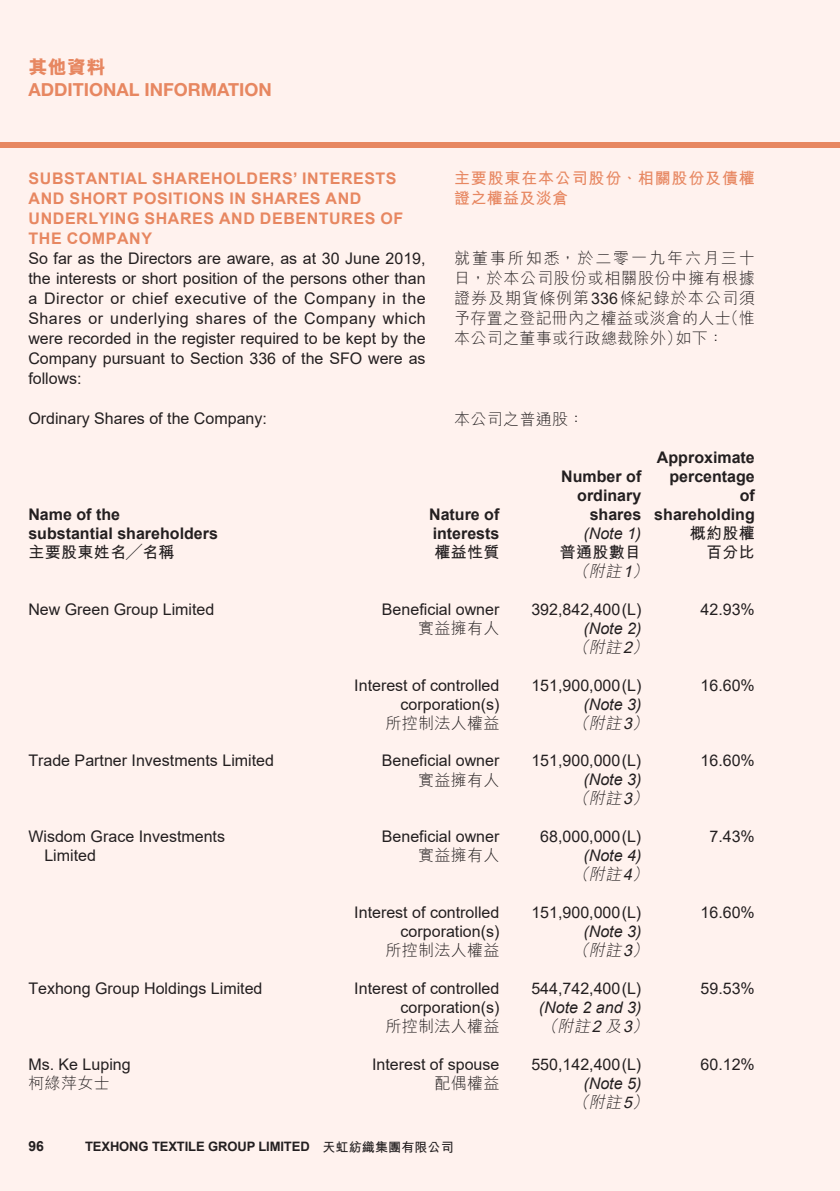
<style>
.page{position:relative;width:840px;height:1191px;background:#fff}
.page>*{position:absolute;margin:0;border:0;box-sizing:border-box;transform-origin:0 0}
.t1{font:800 19px "M Hei HK";color:#e78761}
.t2{font:700 18px "Helvetica Neue LT Std";color:#e78761}
.t3{font:16px/20px "Arial";color:#231f20;text-align:justify}
.t4{font:300 16px/20px "M Hei HK";letter-spacing:.02em;color:#231f20;text-align:justify}
.t5{font:700 16px/19px "Arial";color:#231f20}
.t6{font:700 16px/20px "Arial";letter-spacing:.035em;color:#e78761}
.t7{font:italic 16px "Arial";color:#231f20}
.t8{font:italic 300 16px "M Hei HK";color:#231f20}
.t9{font:700 16px/19px "M Hei HK";letter-spacing:.02em;color:#231f20}
.t10{font:700 16px/20px "M Hei HK";letter-spacing:.05em;color:#e78761}
.t11{font:700 14px "Arial";color:#231f20}
.t12{font:700 13px "Arial";letter-spacing:-.01em;color:#231f20}
.s1{font-family:"Arial";font-weight:400}
.s2{font-weight:300;font-style:italic}
.s3{font-family:"Arial";font-weight:400;font-style:italic}
.s4{font-family:"M Hei HK"}
</style>
<div class="page">
<div style="left:0;top:0;width:839px;height:1191px;background:#fff2ee"></div>
<div style="left:0;top:142px;width:839px;height:5px;background:#e78761"></div>
<p class="t1" style="left:28px;top:57px;width:79px">其他資料</p>
<p class="t2" style="left:28px;top:78px;width:245px">ADDITIONAL INFORMATION</p>
<p class="t6" style="left:29px;top:168px;width:376px">SUBSTANTIAL SHAREHOLDERS’ INTERESTS<br>AND SHORT POSITIONS IN SHARES AND<br>UNDERLYING SHARES AND DEBENTURES OF<br>THE COMPANY</p>
<p class="t3" style="left:28px;top:248px;width:398px">So far as the Directors are aware, as at 30 June 2019, the interests or short position of the persons other than a Director or chief executive of the Company in the Shares or underlying shares of the Company which were recorded in the register required to be kept by the Company pursuant to Section 336 of the SFO were as follows:</p>
<p class="t3" style="left:28px;top:408px;width:240px">Ordinary Shares of the Company:</p>
<p class="t10" style="left:454px;top:167px;width:302px">主要股東在本公司股份、相關股份及債權證之權益及淡倉</p>
<p class="t4" style="left:454px;top:248px;width:302px">就董事所知悉，於二零一九年六月三十日，於本公司股份或相關股份中擁有根據證券及期貨條例第<span class="s1">336</span>條紀錄於本公司須予存置之登記冊內之權益或淡倉的人士（惟本公司之董事或行政總裁除外）如下：</p>
<p class="t4" style="left:454px;top:408px;width:131px">本公司之普通股：</p>
<p class="t5" style="left:28px;top:505px;width:191px">Name of the<br>substantial shareholders</p>
<p class="t9" style="left:28px;top:541px;width:147px">主要股東姓名╱名稱</p>
<p class="t5" style="left:429px;top:505px;width:72px">Nature of interests</p>
<p class="t9" style="left:434px;top:541px;width:66px">權益性質</p>
<p class="t5" style="left:561px;top:467px;width:81px;text-align:right">Number of ordinary shares</p>
<p class="t7" style="left:583px;top:523px;width:59px">(Note 1)</p>
<p class="t9" style="left:572px;top:541px;width:80px;text-indent:-13px">普通股數目<span class="s2">（附註</span><span class="s3">1</span><span class="s2">）</span></p>
<p class="t5" style="left:654px;top:448px;width:102px;text-align:right">Approximate percentage of shareholding</p>
<p class="t9" style="left:689px;top:522px;width:66px;text-align:right">概約股權百分比</p>
<p class="t3" style="left:28px;top:599px;width:187px">New Green Group Limited</p>
<p class="t3" style="left:381px;top:599px;width:119px">Beneficial owner</p>
<p class="t3" style="left:531px;top:599px;width:111px">392,842,400 (L)</p>
<p class="t3" style="left:700px;top:599px;width:56px">42.93%</p>
<p class="t4" style="left:418px;top:618px;width:83px">實益擁有人</p>
<p class="t7" style="left:583px;top:618px;width:59px">(Note 2)</p>
<p class="t8" style="left:572px;top:638px;width:80px">（附註<span class="s1">2</span>）</p>
<p class="t3" style="left:354px;top:675px;width:146px;line-height:19px;text-align:right">Interest of controlled corporation(s)</p>
<p class="t4" style="left:385px;top:712px;width:115px">所控制法人權益</p>
<p class="t3" style="left:531px;top:675px;width:111px">151,900,000 (L)</p>
<p class="t7" style="left:583px;top:693px;width:59px">(Note 3)</p>
<p class="t8" style="left:572px;top:714px;width:80px">（附註<span class="s1">3</span>）</p>
<p class="t3" style="left:700px;top:675px;width:56px">16.60%</p>
<p class="t3" style="left:28px;top:750px;width:247px">Trade Partner Investments Limited</p>
<p class="t3" style="left:381px;top:750px;width:119px">Beneficial owner</p>
<p class="t3" style="left:531px;top:750px;width:111px">151,900,000 (L)</p>
<p class="t3" style="left:700px;top:750px;width:56px">16.60%</p>
<p class="t4" style="left:418px;top:769px;width:83px">實益擁有人</p>
<p class="t7" style="left:583px;top:769px;width:59px">(Note 3)</p>
<p class="t8" style="left:572px;top:790px;width:80px">（附註<span class="s1">3</span>）</p>
<p class="t3" style="left:28px;top:826px;width:198px">Wisdom Grace Investments</p>
<p class="t3" style="left:381px;top:826px;width:119px">Beneficial owner</p>
<p class="t3" style="left:540px;top:826px;width:102px">68,000,000 (L)</p>
<p class="t3" style="left:709px;top:826px;width:47px">7.43%</p>
<p class="t3" style="left:44px;top:845px;width:53px">Limited</p>
<p class="t4" style="left:418px;top:845px;width:83px">實益擁有人</p>
<p class="t7" style="left:583px;top:845px;width:59px">(Note 4)</p>
<p class="t8" style="left:572px;top:866px;width:80px">（附註<span class="s1">4</span>）</p>
<p class="t3" style="left:354px;top:902px;width:146px">Interest of controlled</p>
<p class="t3" style="left:531px;top:902px;width:111px">151,900,000 (L)</p>
<p class="t3" style="left:700px;top:902px;width:56px">16.60%</p>
<p class="t3" style="left:400px;top:921px;width:100px">corporation(s)</p>
<p class="t4" style="left:385px;top:939px;width:115px">所控制法人權益</p>
<p class="t7" style="left:583px;top:921px;width:59px">(Note 3)</p>
<p class="t8" style="left:572px;top:942px;width:80px">（附註<span class="s1">3</span>）</p>
<p class="t3" style="left:28px;top:978px;width:235px">Texhong Group Holdings Limited</p>
<p class="t3" style="left:354px;top:978px;width:146px">Interest of controlled</p>
<p class="t3" style="left:531px;top:978px;width:111px">544,742,400 (L)</p>
<p class="t3" style="left:700px;top:978px;width:56px">59.53%</p>
<p class="t3" style="left:400px;top:997px;width:100px">corporation(s)</p>
<p class="t4" style="left:385px;top:1015px;width:115px">所控制法人權益</p>
<p class="t7" style="left:538px;top:996px;width:104px">(Note 2 and 3)</p>
<p class="t8" style="left:541px;top:1017px;width:111px">（附註<span class="s1">2</span> 及<span class="s1">3</span>）</p>
<p class="t3" style="left:28px;top:1053px;width:104px">Ms. Ke Luping</p>
<p class="t3" style="left:372px;top:1053px;width:129px">Interest of spouse</p>
<p class="t3" style="left:531px;top:1053px;width:111px">550,142,400 (L)</p>
<p class="t3" style="left:700px;top:1053px;width:56px">60.12%</p>
<p class="t4" style="left:28px;top:1072px;width:83px">柯綠萍女士</p>
<p class="t4" style="left:434px;top:1072px;width:66px">配偶權益</p>
<p class="t7" style="left:583px;top:1072px;width:59px">(Note 5)</p>
<p class="t8" style="left:572px;top:1093px;width:80px">（附註<span class="s1">5</span>）</p>
<p class="t11" style="left:28px;top:1136px;width:17px">96</p>
<p class="t12" style="left:85px;top:1137px;width:370px">TEXHONG TEXTILE GROUP LIMITED <span class="s4">天虹紡織集團有限公司</span></p>
</div>
